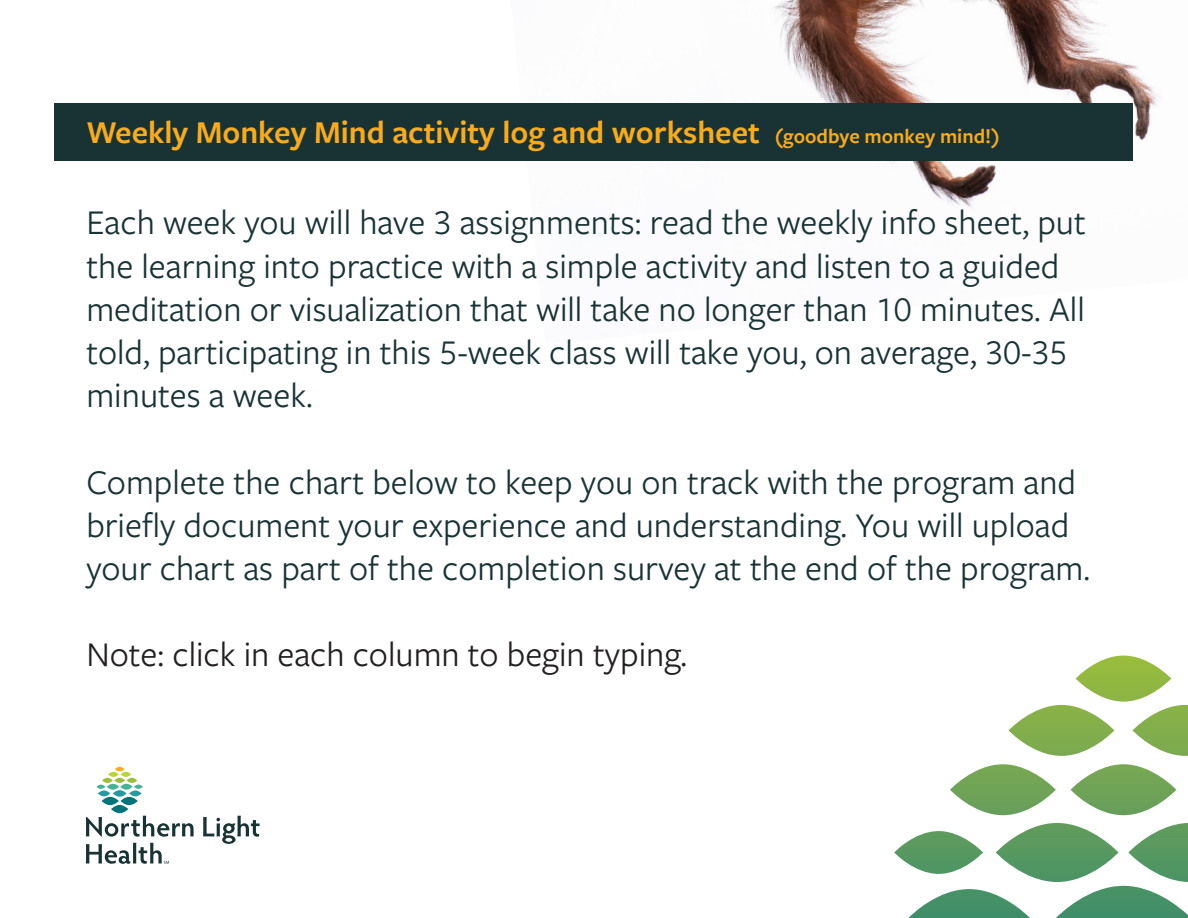
<style>
.page{position:relative;width:1188px;height:918px;background:#fff}
.page>*{position:absolute;margin:0;border:0;box-sizing:border-box;transform-origin:0 0}
.t1{font:36px/43.2px "Freight Sans Pro";color:#193335}
.t2{font:36px "Freight Sans Pro";color:#231f20}
.t3{font:600 33px "Freight Sans Pro";color:#faab1a}
.s1{font-size:21px}
</style>
<div class="page">
<img style="left:511px;top:0;width:650px;height:208px">
<div style="left:54px;top:104px;width:1078px;height:57px;background:#193335"></div>
<svg style="left:86px;top:816px;width:173px;height:48px"></svg>
<svg style="left:111px;top:805px;width:17px;height:8px"></svg>
<div style="left:102px;top:778px;width:11px;height:5px;background:#9abd3b;border-radius:50%"></div>
<svg style="left:114px;top:778px;width:11px;height:5px"></svg>
<div style="left:127px;top:778px;width:10px;height:5px;background:#9abd3b;border-radius:50%"></div>
<svg style="left:108px;top:772px;width:11px;height:5px"></svg>
<div style="left:121px;top:772px;width:10px;height:5px;background:#b9d539;border-radius:50%"></div>
<svg style="left:115px;top:767px;width:9px;height:4px"></svg>
<svg style="left:121px;top:797px;width:17px;height:8px"></svg>
<svg style="left:102px;top:797px;width:17px;height:8px"></svg>
<svg style="left:107px;top:784px;width:12px;height:6px"></svg>
<svg style="left:120px;top:784px;width:13px;height:6px"></svg>
<svg style="left:134px;top:785px;width:9px;height:4px"></svg>
<svg style="left:96px;top:785px;width:9px;height:4px"></svg>
<svg style="left:113px;top:790px;width:14px;height:7px"></svg>
<svg style="left:98px;top:790px;width:12px;height:6px"></svg>
<svg style="left:129px;top:790px;width:13px;height:6px"></svg>
<svg style="left:894px;top:656px;width:294px;height:262px"></svg>
<p class="t3" style="left:86px;top:110px;width:915px">Weekly Monkey Mind activity log and worksheet <span class="s1">(goodbye monkey mind!)</span></p>
<p class="t1" style="left:86px;top:200px;width:1001px">Each week you will have 3 assignments: read the weekly info sheet, put the learning into practice with a simple activity and listen to a guided meditation or visualization that will take no longer than 10 minutes. All told, participating in this 5-week class will take you, on average, 30-35 minutes a week.</p>
<p class="t1" style="left:86px;top:459px;width:1005px">Complete the chart below to keep you on track with the program and briefly document your experience and understanding. You will upload your chart as part of the completion survey at the end of the program.</p>
<p class="t2" style="left:86px;top:631px;width:602px">Note: click in each column to begin typing.</p>
</div>
